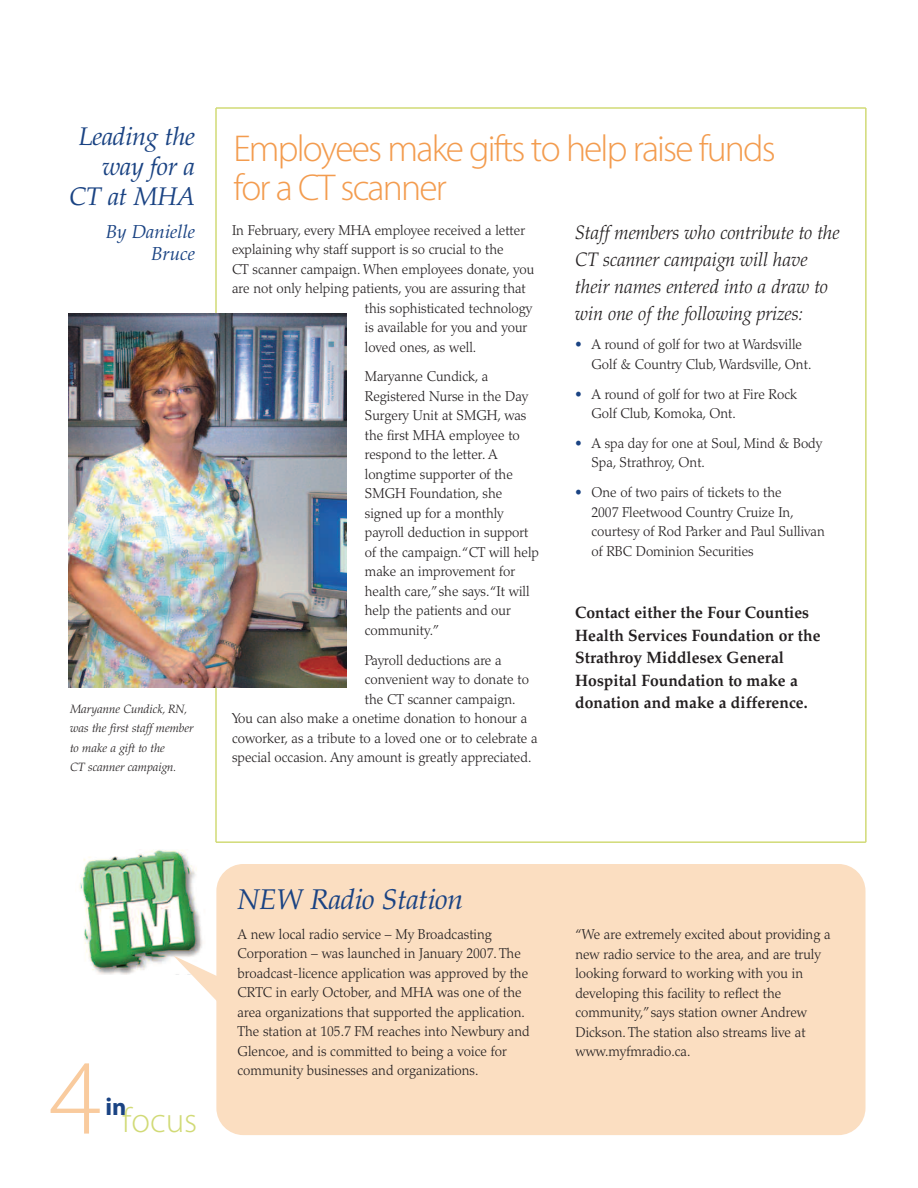
<style>
.page{position:relative;width:918px;height:1188px;background:#fff}
.page>*{position:absolute;margin:0;border:0;box-sizing:border-box;transform-origin:0 0}
.t1{font:300 108px "Myriad Pro";color:#f9cb9e}
.t2{font:300 37.5px/39.2px "Myriad Pro";letter-spacing:-.05em;color:#f39c4f}
.t3{font:300 35.1px "Myriad Pro";color:#d1da76}
.t4{font:italic 28.5px "Palatino";letter-spacing:-.015em;color:#1a4383}
.t5{font:italic 25.5px/30px "Palatino";letter-spacing:-.015em;color:#1a4383;text-align:right}
.t6{font:700 24.45px "Myriad";color:#1a4383}
.t7{font:italic 300 19.5px/27px "Palatino";color:#231f20;scale:.95 1}
.t8{font:italic 18.75px/22.5px "Palatino";color:#1a4383;text-align:right}
.t9{font:700 16.5px/22.5px "Palatino";color:#231f20;scale:.95 1}
.t10{font:300 14.25px/19.5px "Palatino";color:#231f20;scale:.95 1}
.t11{font:italic 300 12px/19.5px "Palatino";color:#231f20}
.s1{color:#1a4383}
</style>
<div class="page">
<img style="left:79px;top:849px;width:124px;height:125px">
<div style="left:216px;top:864px;width:650px;height:271px;background:#fbdec1;border-radius:27px"></div>
<hr style="left:215px;top:108px;width:2px;height:734px;background:#d1da76">
<hr style="left:216px;top:841px;width:650px;height:2px;background:#d1da76">
<hr style="left:216px;top:107px;width:650px;height:2px;background:#d1da76">
<hr style="left:865px;top:108px;width:2px;height:734px;background:#d1da76">
<img style="left:69px;top:314px;width:278px;height:374px">
<svg style="left:173px;top:956px;width:44px;height:47px"></svg>
<h3 class="t5" style="left:70px;top:124px;width:127px">Leading the way for a<br>CT at MHA</h3>
<h3 class="t8" style="left:106px;top:222px;width:91px">By Danielle<br>Bruce</h3>
<p class="t11" style="left:70px;top:700px;width:119px">Maryanne Cundick, RN,</p>
<p class="t11" style="left:70px;top:720px;width:125px">was the first staff member to make a gift to the<br>CT scanner campaign.</p>
<h2 class="t2" style="left:233px;top:131px;width:544px">Employees make gifts to help raise funds for a CT scanner</h2>
<p class="t10" style="left:232px;top:222px;width:310px">In February, every MHA employee received a letter</p>
<p class="t10" style="left:232px;top:241px;width:287px">explaining why staff support is so crucial to the</p>
<p class="t10" style="left:232px;top:261px;width:320px">CT scanner campaign. When employees donate, you</p>
<p class="t10" style="left:232px;top:280px;width:311px">are not only helping patients, you are assuring that</p>
<p class="t10" style="left:365px;top:300px;width:178px">this sophisticated technology</p>
<p class="t10" style="left:365px;top:319px;width:173px">is available for you and your</p>
<p class="t10" style="left:365px;top:339px;width:119px">loved ones, as well.</p>
<p class="t10" style="left:365px;top:368px;width:185px">Maryanne Cundick, a<br>Registered Nurse in the Day<br>Surgery Unit at SMGH, was the first MHA employee to respond to the letter. A longtime supporter of the<br>SMGH Foundation, she signed up for a monthly payroll deduction in support of the campaign.“CT will help make an improvement for health care,”she says.“It will help the patients and our community.”</p>
<p class="t10" style="left:365px;top:652px;width:145px">Payroll deductions are a</p>
<p class="t10" style="left:365px;top:671px;width:174px">convenient way to donate to</p>
<p class="t10" style="left:365px;top:691px;width:160px">the CT scanner campaign.</p>
<p class="t10" style="left:232px;top:710px;width:312px">You can also make a onetime donation to honour a</p>
<p class="t10" style="left:232px;top:730px;width:323px">coworker, as a tribute to a loved one or to celebrate a</p>
<p class="t10" style="left:232px;top:749px;width:317px">special occasion. Any amount is greatly appreciated.</p>
<h3 class="t7" style="left:575px;top:221px;width:280px">Staff members who contribute to the<br>CT scanner campaign will have their names entered into a draw to win one of the following prizes:</h3>
<p class="t10" style="left:591px;top:336px;width:233px;text-indent:-16px"><span class="s1">•</span> A round of golf for two at Wardsville<br>Golf &amp; Country Club, Wardsville, Ont.</p>
<p class="t10" style="left:591px;top:386px;width:218px;text-indent:-16px"><span class="s1">•</span> A round of golf for two at Fire Rock<br>Golf Club, Komoka, Ont.</p>
<p class="t10" style="left:591px;top:435px;width:244px;text-indent:-16px"><span class="s1">•</span> A spa day for one at Soul, Mind &amp; Body<br>Spa, Strathroy, Ont.</p>
<p class="t10" style="left:591px;top:484px;width:247px;text-indent:-16px"><span class="s1">•</span> One of two pairs of tickets to the<br>2007 Fleetwood Country Cruize In, courtesy of Rod Parker and Paul Sullivan of RBC Dominion Securities</p>
<p class="t9" style="left:575px;top:603px;width:260px">Contact either the Four Counties<br>Health Services Foundation or the<br>Strathroy Middlesex General<br>Hospital Foundation to make a</p>
<p class="t9" style="left:575px;top:693px;width:246px">donation and make a difference.</p>
<h1 class="t1" style="left:50px;top:1057px;width:54px">4</h1>
<h3 class="t6" style="left:105px;top:1098px;width:23px">in</h3>
<h3 class="t3" style="left:122px;top:1107px;width:77px">focus</h3>
<h3 class="t4" style="left:238px;top:888px;width:227px">NEW Radio Station</h3>
<p class="t10" style="left:238px;top:925px;width:309px">A new local radio service – My Broadcasting Corporation – was launched in January 2007. The broadcast-licence application was approved by the CRTC in early October, and MHA was one of the area organizations that supported the application.<br>The station at 105.7 FM reaches into Newbury and Glencoe, and is committed to being a voice for community businesses and organizations.</p>
<p class="t10" style="left:575px;top:926px;width:270px">“We are extremely excited about providing a new radio service to the area, and are truly looking forward to working with you in developing this facility to reflect the community,”says station owner Andrew Dickson. The station also streams live at www.myfmradio.ca.</p>
</div>
